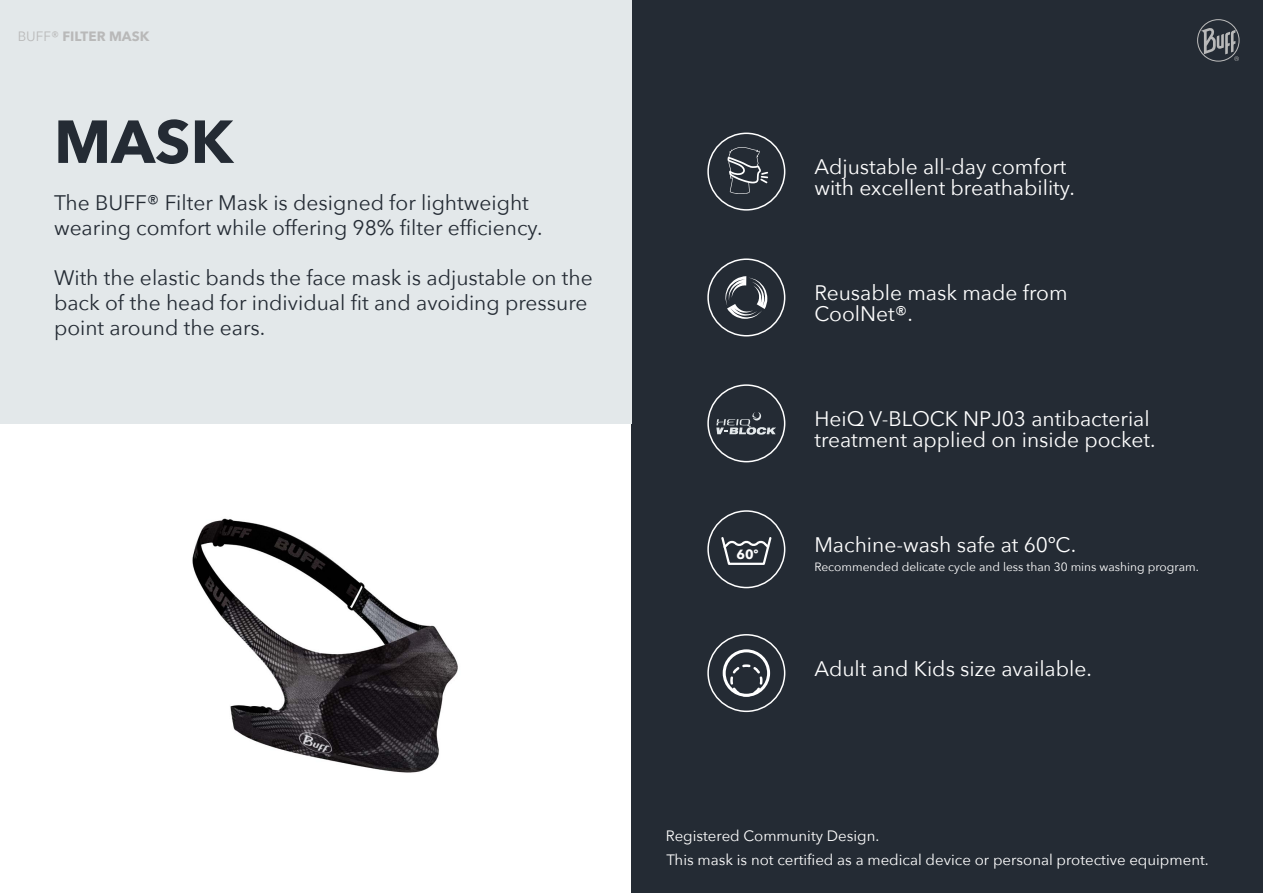
<style>
.page{position:relative;width:1263px;height:893px;background:#fff}
.page>*{position:absolute;margin:0;border:0;box-sizing:border-box;transform-origin:0 0}
.t1{font:700 60px "Avenir Next";color:#242b34}
.t2{font:21px/25.2px "Avenir Next";color:#242b34}
.t3{font:21px/21px "Avenir Next";color:#fff}
.t4{font:15px/23.4px "Avenir Next";color:#fff}
.t5{font:700 13.5px "Avenir Next";color:#b9b9b9}
.t6{font:700 13.35px "Avenir Next";color:#fff}
.t7{font:12px "Avenir Next";color:#fff}
.s1{font-weight:400}
</style>
<div class="page">
<div style="left:631px;top:0;width:632px;height:893px;background:#242b34"></div>
<div style="left:0;top:0;width:631px;height:423px;background:#e3e8ea"></div>
<svg style="left:1197px;top:19px;width:42px;height:43px"></svg>
<div style="left:707px;top:133px;width:78px;height:78px;border:2px solid #fff;border-radius:50%"></div>
<svg style="left:727px;top:147px;width:41px;height:47px"></svg>
<div style="left:707px;top:634px;width:78px;height:78px;border:2px solid #fff;border-radius:50%"></div>
<div style="left:723px;top:649px;width:47px;height:48px;border:3px solid #fff;border-radius:50%"></div>
<svg style="left:729px;top:664px;width:35px;height:33px"></svg>
<div style="left:707px;top:258px;width:78px;height:78px;border:2px solid #fff;border-radius:50%"></div>
<svg style="left:725px;top:276px;width:42px;height:43px"></svg>
<div style="left:707px;top:510px;width:78px;height:78px;border:2px solid #fff;border-radius:50%"></div>
<svg style="left:721px;top:537px;width:51px;height:28px"></svg>
<img style="left:192px;top:518px;width:266px;height:255px">
<svg style="left:716px;top:412px;width:60px;height:23px"></svg>
<div style="left:707px;top:384px;width:78px;height:78px;border:2px solid #fff;border-radius:50%"></div>
<p class="t5" style="left:18px;top:25px;width:133px"><span class="s1">BUFF®</span> FILTER MASK</p>
<h1 class="t1" style="left:54px;top:90px;width:181px">MASK</h1>
<p class="t2" style="left:54px;top:189px;width:490px">The BUFF® Filter Mask is designed for lightweight wearing comfort while offering 98% filter efficiency.</p>
<p class="t2" style="left:54px;top:264px;width:540px">With the elastic bands the face mask is adjustable on the back of the head for individual fit and avoiding pressure point around the ears.</p>
<p class="t3" style="left:814px;top:155px;width:262px">Adjustable all-day comfort with excellent breathability.</p>
<p class="t3" style="left:814px;top:281px;width:255px">Reusable mask made from<br>CoolNet®.</p>
<p class="t6" style="left:736px;top:543px;width:24px">60º</p>
<p class="t3" style="left:814px;top:407px;width:343px">HeiQ V-BLOCK NPJ03 antibacterial treatment applied on inside pocket.</p>
<p class="t3" style="left:814px;top:533px;width:263px">Machine-wash safe at 60ºC.</p>
<p class="t7" style="left:814px;top:557px;width:386px">Recommended delicate cycle and less than 30 mins washing program.</p>
<p class="t3" style="left:814px;top:658px;width:279px">Adult and Kids size available.</p>
<p class="t4" style="left:666px;top:824px;width:544px">Registered Community Design.<br>This mask is not certified as a medical device or personal protective equipment.</p>
</div>
